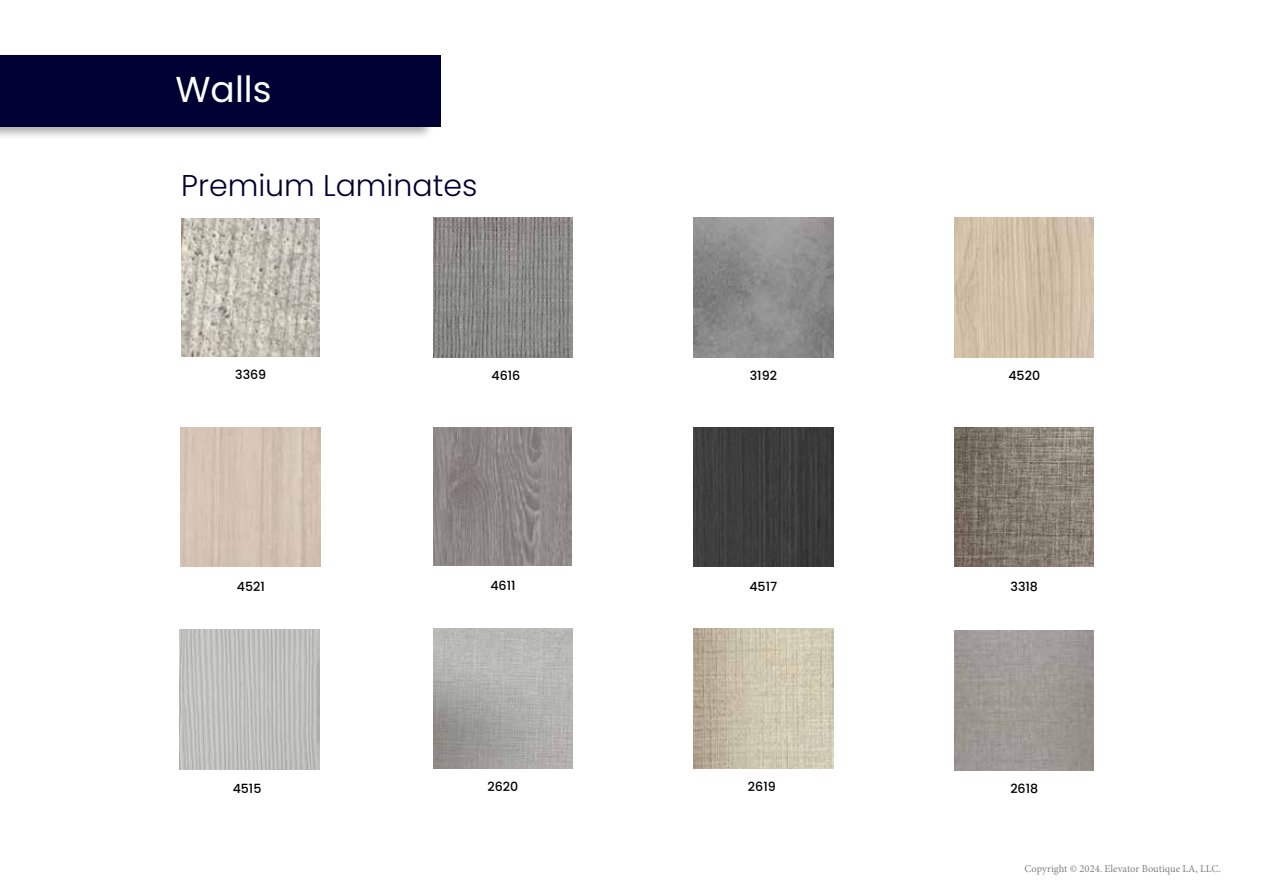
<style>
.page{position:relative;width:1263px;height:893px;background:#fff}
.page>*{position:absolute;margin:0;border:0;box-sizing:border-box;transform-origin:0 0}
.t1{font:36px "Poppins";color:#fff}
.t2{font:300 30px "Poppins";color:#003}
.t3{font:500 12.6px "Poppins";color:#000}
.t4{font:10.5px "Minion Pro";color:#48484a}
</style>
<div class="page">
<img style="left:181px;top:218px;width:139px;height:139px">
<img style="left:433px;top:428px;width:139px;height:138px">
<img style="left:181px;top:428px;width:139px;height:139px">
<img style="left:433px;top:218px;width:140px;height:139px">
<img style="left:433px;top:629px;width:140px;height:139px">
<img style="left:694px;top:218px;width:139px;height:139px">
<img style="left:954px;top:218px;width:140px;height:139px">
<img style="left:694px;top:428px;width:139px;height:139px">
<img style="left:954px;top:428px;width:140px;height:139px">
<img style="left:694px;top:629px;width:139px;height:139px">
<img style="left:954px;top:631px;width:140px;height:139px">
<img style="left:180px;top:630px;width:139px;height:139px">
<div style="left:0;top:53px;width:435px;height:88px;background:#000;opacity:.32"></div>
<div style="left:0;top:55px;width:440px;height:72px;background:#003"></div>
<img style="left:0;top:0;width:1px;height:893px">
<h1 class="t1" style="left:176px;top:68px;width:97px">Walls</h1>
<h2 class="t2" style="left:181px;top:168px;width:298px">Premium Laminates</h2>
<p class="t3" style="left:235px;top:368px;width:33px">3369</p>
<p class="t3" style="left:491px;top:369px;width:30px">4616</p>
<p class="t3" style="left:750px;top:368px;width:29px">3192</p>
<p class="t3" style="left:1008px;top:368px;width:33px">4520</p>
<p class="t3" style="left:237px;top:579px;width:29px">4521</p>
<p class="t3" style="left:490px;top:578px;width:27px">4611</p>
<p class="t3" style="left:749px;top:579px;width:29px">4517</p>
<p class="t3" style="left:1010px;top:579px;width:29px">3318</p>
<p class="t3" style="left:233px;top:781px;width:30px">4515</p>
<p class="t3" style="left:748px;top:779px;width:29px">2619</p>
<p class="t3" style="left:1010px;top:781px;width:29px">2618</p>
<p class="t3" style="left:488px;top:779px;width:32px">2620</p>
<p class="t4" style="left:1024px;top:861px;width:198px">Copyright © 2024. Elevator Boutique LA, LLC.</p>
</div>
